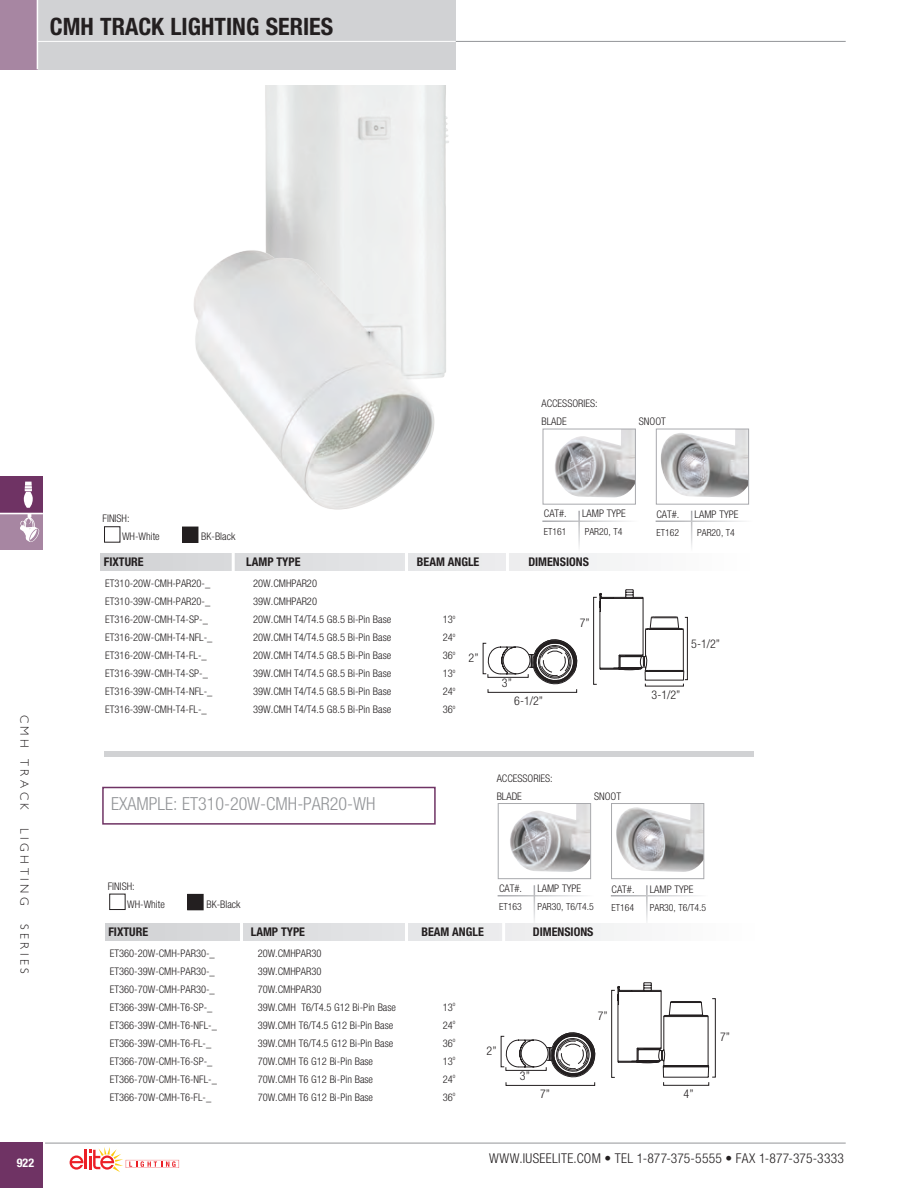
<style>
.page{position:relative;width:918px;height:1188px;background:#fff}
.page>*{position:absolute;margin:0;border:0;box-sizing:border-box;transform-origin:0 0}
.t1{font:700 condensed 24px "Helvetica Neue LT Std";color:#231f20}
.t2{font:300 condensed 18px "Helvetica Neue LT Std";color:#939598}
.t3{font:300 condensed 13.5px "Helvetica Neue LT Std";letter-spacing:.02em;color:#231f20}
.t4{font:700 condensed 12px "Helvetica Neue LT Std";color:#231f20}
.t5{font:300 condensed 12px "Helvetica Neue LT Std";color:#231f20}
.t6{font:300 12px "Gill Sans";letter-spacing:.3em;color:#231f20}
.t7{font:700 condensed 12px "Helvetica Neue LT Std";color:#fff}
.t8{font:300 condensed 10.5px/18px "Helvetica Neue LT Std";color:#231f20}
.t9{font:300 condensed 9.75px "Helvetica Neue LT Std";color:#231f20}
</style>
<div class="page">
<div style="left:0;top:477px;width:43px;height:37px;background:#6f3364"></div>
<div style="left:0;top:514px;width:43px;height:35px;background:#a786a2"></div>
<hr style="left:0;top:513px;width:43px;height:1px;background:#fff">
<svg style="left:20px;top:514px;width:19px;height:28px"></svg>
<svg style="left:24px;top:482px;width:9px;height:26px"></svg>
<div style="left:37px;top:0;width:419px;height:69px;background:#d1d2d4"></div>
<div style="left:0;top:0;width:37px;height:69px;background:#a786a2"></div>
<div style="left:0;top:1143px;width:43px;height:45px;background:#6f3364"></div>
<hr style="left:37px;top:41px;width:419px;height:1px;background:#fff">
<hr style="left:37px;top:0;width:1px;height:69px;background:#fff">
<hr style="left:456px;top:41px;width:390px;height:1px;background:#939598">
<hr style="left:84px;top:1150px;width:3px;height:19px;background:#ec1f26">
<svg style="left:70px;top:1155px;width:13px;height:15px"></svg>
<svg style="left:89px;top:1147px;width:90px;height:25px"></svg>
<hr style="left:45px;top:1143px;width:801px;height:1px;background:#939598">
<img style="left:616px;top:805px;width:86px;height:67px">
<div style="left:611px;top:803px;width:93px;height:76px;border:1px solid #a8a9ad"></div>
<img style="left:510px;top:805px;width:79px;height:67px">
<div style="left:498px;top:803px;width:93px;height:76px;border:1px solid #a8a9ad"></div>
<img style="left:655px;top:429px;width:92px;height:69px">
<div style="left:656px;top:429px;width:93px;height:76px;border:1px solid #a8a9ad"></div>
<img style="left:555px;top:431px;width:79px;height:67px">
<div style="left:543px;top:429px;width:93px;height:76px;border:1px solid #a8a9ad"></div>
<div style="left:105px;top:751px;width:649px;height:6px;background:#d1d2d4"></div>
<div style="left:104px;top:526px;width:16px;height:17px;border:1px solid #231f20"></div>
<div style="left:183px;top:527px;width:15px;height:15px;background:#231f20"></div>
<div style="left:182px;top:527px;width:16px;height:16px;border:1px solid #231f20"></div>
<div style="left:488px;top:689px;width:89px;height:4px;border:1px solid #231f20"></div>
<div style="left:593px;top:597px;width:4px;height:87px;border:1px solid #231f20"></div>
<svg style="left:523px;top:639px;width:55px;height:54px"></svg>
<svg style="left:484px;top:647px;width:29px;height:27px"></svg>
<div style="left:503px;top:647px;width:27px;height:27px;border:1px solid #231f20;border-radius:50%"></div>
<div style="left:685px;top:617px;width:3px;height:63px;border:1px solid #231f20"></div>
<svg style="left:599px;top:589px;width:86px;height:83px"></svg>
<div style="left:101px;top:554px;width:651px;height:17px;background:linear-gradient(to right,#d0d1d4,#fefefe)"></div>
<hr style="left:232px;top:549px;width:3px;height:42px;background:#fff">
<hr style="left:405px;top:543px;width:3px;height:42px;background:#fff">
<hr style="left:506px;top:548px;width:3px;height:42px;background:#fff">
<div style="left:506px;top:1067px;width:40px;height:4px;border:1px solid #231f20"></div>
<div style="left:506px;top:1082px;width:89px;height:4px;border:1px solid #231f20"></div>
<svg style="left:541px;top:1032px;width:55px;height:54px"></svg>
<svg style="left:502px;top:1040px;width:29px;height:27px"></svg>
<div style="left:521px;top:1040px;width:27px;height:27px;border:1px solid #231f20;border-radius:50%"></div>
<svg style="left:617px;top:982px;width:92px;height:104px"></svg>
<div style="left:105px;top:923px;width:652px;height:17px;background:linear-gradient(to right,#d0d1d4,#fefefe)"></div>
<hr style="left:240px;top:918px;width:3px;height:42px;background:#fff">
<hr style="left:405px;top:913px;width:3px;height:42px;background:#fff">
<hr style="left:502px;top:918px;width:3px;height:42px;background:#fff">
<div style="left:109px;top:894px;width:17px;height:16px;border:1px solid #231f20"></div>
<div style="left:188px;top:894px;width:15px;height:16px;background:#231f20"></div>
<div style="left:187px;top:894px;width:17px;height:16px;border:1px solid #231f20"></div>
<img style="left:265px;top:86px;width:184px;height:149px">
<div style="left:102px;top:787px;width:334px;height:38px;border:2px solid #6f3364"></div>
<img style="left:194px;top:235px;width:252px;height:275px">
<h1 class="t1" style="left:50px;top:12px;width:285px">CMH TRACK LIGHTING SERIES</h1>
<p class="t6" style="left:34px;top:715px;width:97px;rotate:90deg">CMH TRACK</p>
<p class="t6" style="left:34px;top:828px;width:79px;rotate:90deg">LIGHTING</p>
<p class="t6" style="left:34px;top:924px;width:52px;rotate:90deg">SERIES</p>
<p class="t7" style="left:17px;top:1156px;width:19px">922</p>
<p class="t8" style="left:542px;top:394px;width:58px">ACCESSORIES:<br>BLADE</p>
<p class="t8" style="left:639px;top:412px;width:29px">SNOOT</p>
<p class="t8" style="left:122px;top:510px;width:39px;text-indent:-19px">FINISH:<br>WH-White</p>
<p class="t8" style="left:201px;top:528px;width:35px">BK-Black</p>
<p class="t8" style="left:544px;top:505px;width:24px">CAT#.</p>
<p class="t9" style="left:544px;top:526px;width:24px">ET161</p>
<p class="t8" style="left:582px;top:505px;width:45px">LAMP TYPE</p>
<p class="t9" style="left:585px;top:526px;width:39px">PAR20, T4</p>
<p class="t4" style="left:104px;top:555px;width:41px">FIXTURE</p>
<p class="t4" style="left:246px;top:555px;width:56px">LAMP TYPE</p>
<p class="t4" style="left:417px;top:555px;width:64px">BEAM ANGLE</p>
<p class="t4" style="left:528px;top:555px;width:62px">DIMENSIONS</p>
<p class="t8" style="left:105px;top:574px;width:109px">ET310-20W-CMH-PAR20-_<br>ET310-39W-CMH-PAR20-_<br>ET316-20W-CMH-T4-SP-_<br>ET316-20W-CMH-T4-NFL-_<br>ET316-20W-CMH-T4-FL-_<br>ET316-39W-CMH-T4-SP-_<br>ET316-39W-CMH-T4-NFL-_<br>ET316-39W-CMH-T4-FL-_</p>
<p class="t8" style="left:253px;top:574px;width:140px">20W.CMHPAR20<br>39W.CMHPAR20<br>20W.CMH T4/T4.5 G8.5 Bi-Pin Base<br>20W.CMH T4/T4.5 G8.5 Bi-Pin Base<br>20W.CMH T4/T4.5 G8.5 Bi-Pin Base<br>39W.CMH T4/T4.5 G8.5 Bi-Pin Base<br>39W.CMH T4/T4.5 G8.5 Bi-Pin Base<br>39W.CMH T4/T4.5 G8.5 Bi-Pin Base</p>
<h2 class="t2" style="left:111px;top:793px;width:266px">EXAMPLE: ET310-20W-CMH-PAR20-WH</h2>
<p class="t8" style="left:443px;top:610px;width:14px;text-align:justify">13<sup>o </sup>24<sup>o </sup>36<sup>o </sup>13<sup>o </sup>24<sup>o </sup>36<sup>o</sup></p>
<p class="t5" style="left:469px;top:650px;width:11px">2”</p>
<p class="t5" style="left:502px;top:676px;width:11px">3”</p>
<p class="t5" style="left:514px;top:694px;width:30px">6-1/2”</p>
<p class="t8" style="left:497px;top:769px;width:58px">ACCESSORIES:<br>BLADE</p>
<p class="t5" style="left:580px;top:616px;width:11px">7”</p>
<p class="t8" style="left:594px;top:787px;width:29px">SNOOT</p>
<p class="t8" style="left:656px;top:505px;width:24px">CAT#.</p>
<p class="t9" style="left:656px;top:527px;width:24px">ET162</p>
<p class="t8" style="left:695px;top:505px;width:45px">LAMP TYPE</p>
<p class="t9" style="left:697px;top:527px;width:39px">PAR20, T4</p>
<p class="t5" style="left:691px;top:636px;width:30px">5-1/2”</p>
<p class="t5" style="left:652px;top:687px;width:30px">3-1/2”</p>
<p class="t8" style="left:127px;top:877px;width:39px;text-indent:-19px">FINISH:<br>WH-White</p>
<p class="t8" style="left:206px;top:895px;width:35px">BK-Black</p>
<p class="t8" style="left:499px;top:879px;width:24px">CAT#.</p>
<p class="t9" style="left:499px;top:901px;width:24px">ET163</p>
<p class="t8" style="left:537px;top:879px;width:45px">LAMP TYPE</p>
<p class="t9" style="left:537px;top:901px;width:58px">PAR30, T6/T4.5</p>
<p class="t4" style="left:108px;top:925px;width:41px">FIXTURE</p>
<p class="t4" style="left:251px;top:925px;width:56px">LAMP TYPE</p>
<p class="t4" style="left:421px;top:925px;width:64px">BEAM ANGLE</p>
<p class="t4" style="left:533px;top:925px;width:62px">DIMENSIONS</p>
<p class="t8" style="left:612px;top:880px;width:24px">CAT#.</p>
<p class="t9" style="left:612px;top:902px;width:24px">ET164</p>
<p class="t8" style="left:110px;top:944px;width:109px">ET360-20W-CMH-PAR30-_<br>ET360-39W-CMH-PAR30-_<br>ET360-70W-CMH-PAR30-_<br>ET366-39W-CMH-T6-SP-_<br>ET366-39W-CMH-T6-NFL-_<br>ET366-39W-CMH-T6-FL-_<br>ET366-70W-CMH-T6-SP-_<br>ET366-70W-CMH-T6-NFL-_<br>ET366-70W-CMH-T6-FL-_</p>
<p class="t8" style="left:258px;top:944px;width:140px">20W.CMHPAR30<br>39W.CMHPAR30<br>70W.CMHPAR30<br>39W.CMH T6/T4.5 G12 Bi-Pin Base<br>39W.CMH T6/T4.5 G12 Bi-Pin Base<br>39W.CMH T6/T4.5 G12 Bi-Pin Base<br>70W.CMH T6 G12 Bi-Pin Base<br>70W.CMH T6 G12 Bi-Pin Base<br>70W.CMH T6 G12 Bi-Pin Base</p>
<p class="t8" style="left:443px;top:998px;width:14px;text-align:justify">13<sup>o </sup>24<sup>o </sup>36<sup>o </sup>13<sup>o </sup>24<sup>o </sup>36<sup>o</sup></p>
<p class="t5" style="left:487px;top:1043px;width:11px">2”</p>
<p class="t5" style="left:520px;top:1069px;width:11px">3”</p>
<p class="t5" style="left:540px;top:1087px;width:11px">7”</p>
<p class="t5" style="left:598px;top:1009px;width:11px">7”</p>
<p class="t8" style="left:650px;top:880px;width:45px">LAMP TYPE</p>
<p class="t9" style="left:650px;top:902px;width:58px">PAR30, T6/T4.5</p>
<p class="t5" style="left:684px;top:1086px;width:11px">4”</p>
<p class="t5" style="left:720px;top:1029px;width:11px">7”</p>
<p class="t3" style="left:489px;top:1151px;width:357px">WWW.IUSEELITE.COM • TEL 1-877-375-5555 • FAX 1-877-375-3333</p>
</div>
